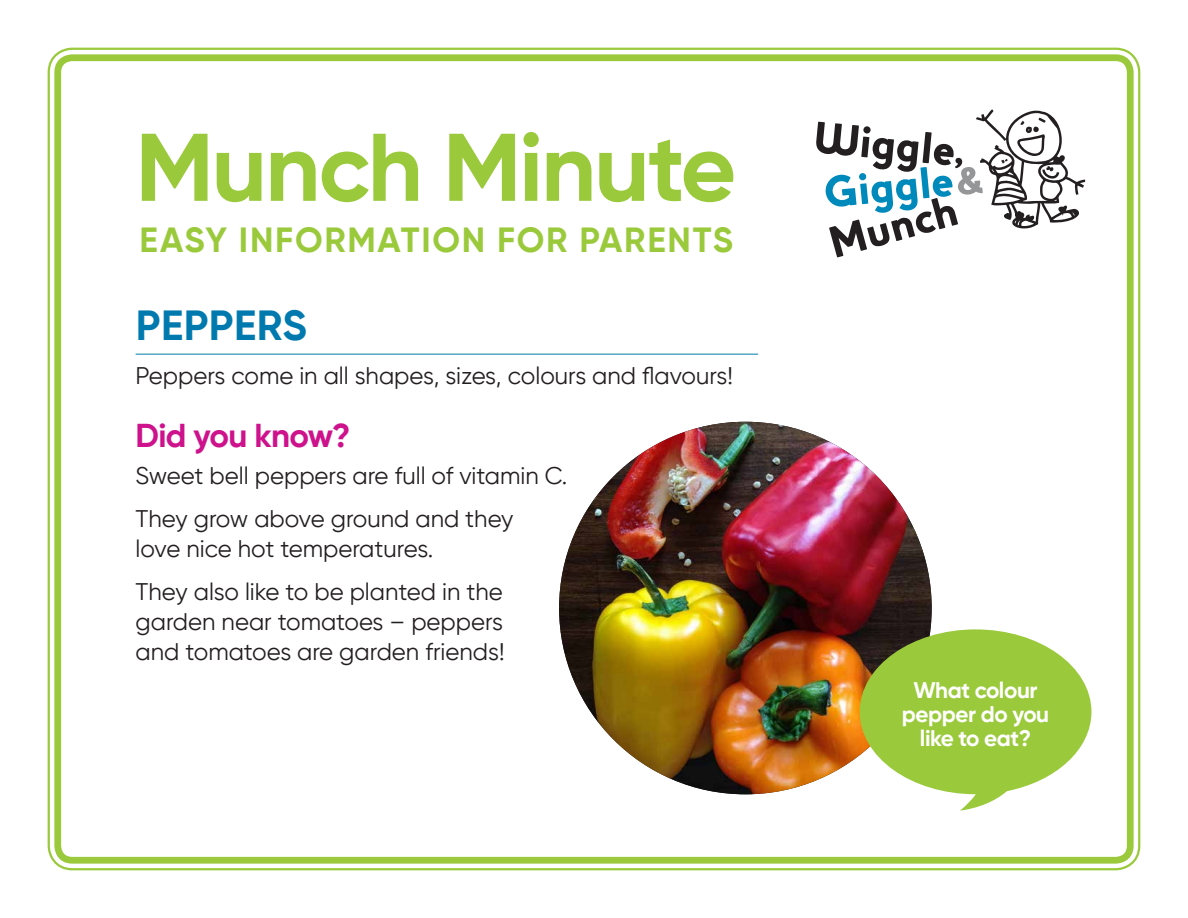
<style>
.page{position:relative;width:1188px;height:918px;background:#fff}
.page>*{position:absolute;margin:0;border:0;box-sizing:border-box;transform-origin:0 0}
.t1{font:700 95.85px "Gilroy";letter-spacing:-.02em;color:#9aca3c}
.t2{font:700 42px "Gilroy";letter-spacing:.01em;color:#007aae}
.t3{font:700 34.8px "Gilroy";letter-spacing:.05em;color:#9aca3c}
.t4{font:700 33px "Gilroy";letter-spacing:-.02em;color:#cd128c}
.t5{font:24px/43.5px "Gilroy";color:#231f20}
.t6{font:700 22.5px/24px "Gilroy";letter-spacing:-.02em;color:#fff;text-align:center}
</style>
<div class="page">
<div style="left:54px;top:54px;width:1080px;height:810px;border:7px solid #9aca3c;border-radius:15px"></div>
<svg style="left:816px;top:109px;width:269px;height:148px"></svg>
<hr style="left:136px;top:354px;width:622px;height:1px;background:#007aae">
<img style="left:559px;top:422px;width:373px;height:372px;border-radius:186px">
<svg style="left:860px;top:629px;width:231px;height:182px"></svg>
<h1 class="t1" style="left:136px;top:107px;width:602px">Munch Minute</h1>
<h3 class="t3" style="left:139px;top:218px;width:595px">EASY INFORMATION FOR PARENTS</h3>
<h2 class="t2" style="left:136px;top:299px;width:173px">PEPPERS</h2>
<p class="t5" style="left:136px;top:353px;width:599px">Peppers come in all shapes, sizes, colours and flavours!</p>
<h3 class="t4" style="left:136px;top:415px;width:216px">Did you know?</h3>
<p class="t5" style="left:136px;top:453px;width:433px">Sweet bell peppers are full of vitamin C.<br>They grow above ground and they</p>
<p class="t5" style="left:136px;top:527px;width:369px">love nice hot temperatures.<br>They also like to be planted in the</p>
<p class="t5" style="left:136px;top:607px;width:370px;line-height:30px">garden near tomatoes – peppers and tomatoes are garden friends!</p>
<p class="t6" style="left:902px;top:678px;width:149px">What colour pepper do you like to eat?</p>
</div>
